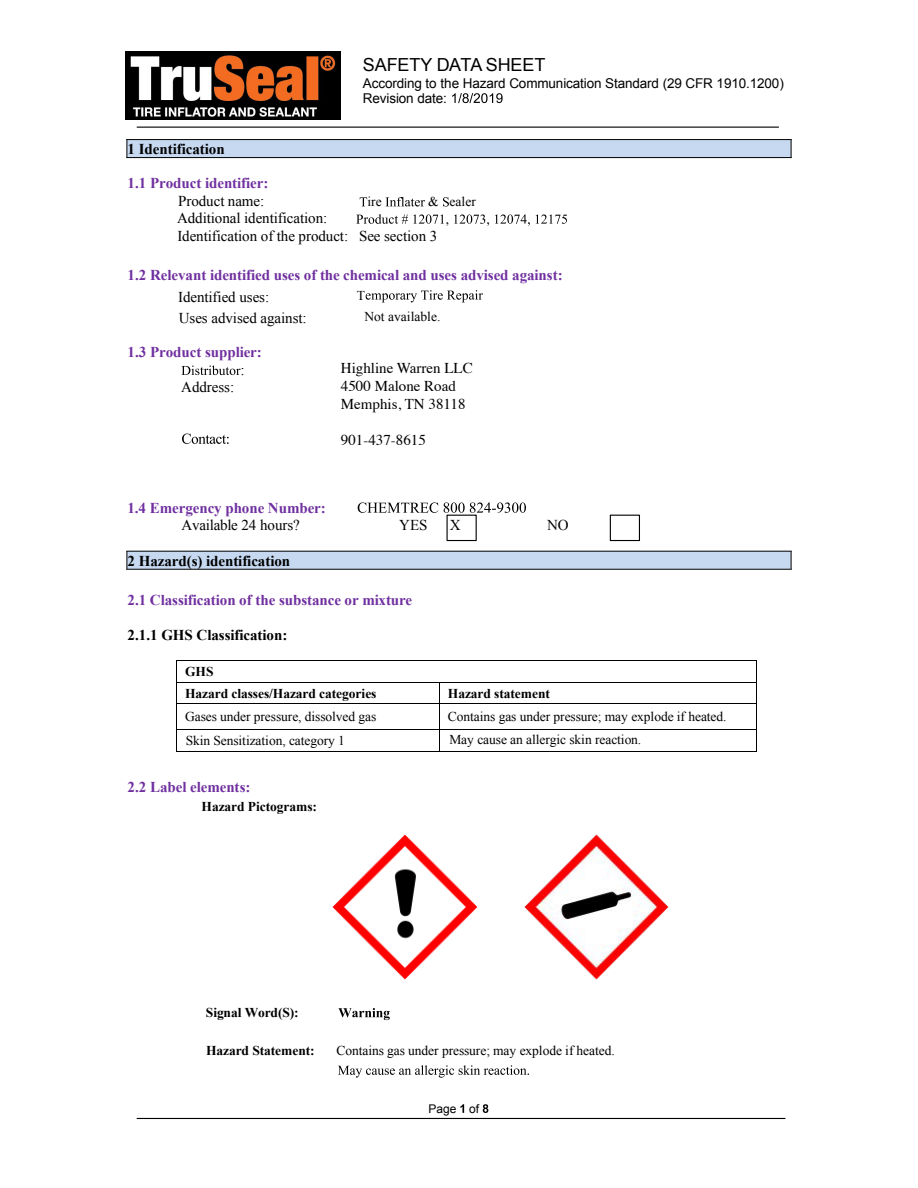
<style>
.page{position:relative;width:918px;height:1188px;background:#fff}
.page>*{position:absolute;margin:0;border:0;box-sizing:border-box;transform-origin:0 0}
.t1{font:18px "Arial";letter-spacing:-.005em;color:#000}
.t2{font:700 15px "Times New Roman";letter-spacing:-.005em;color:#7030a0}
.t3{font:15px/17.2px "Times New Roman";letter-spacing:-.005em;color:#000}
.t4{font:700 15px "Times New Roman";letter-spacing:-.005em;color:#000}
.t5{font:15px/18px "Times";color:#000}
.t6{font:13.5px/21.1px "Times New Roman";letter-spacing:-.005em;color:#000}
.t7{font:700 13.5px/21.6px "Times New Roman";letter-spacing:-.005em;color:#000}
.t8{font:13.5px/15px "Arial";letter-spacing:-.01em;color:#000}
.t9{font:12px "Arial";color:#000}
</style>
<div class="page">
<hr style="left:137px;top:127px;width:642px;height:1px;background:#000">
<svg style="left:452px;top:93px;width:51px;height:10px"></svg>
<div style="left:610px;top:515px;width:30px;height:26px;border:1px solid #000"></div>
<div style="left:127px;top:140px;width:8px;height:17px;background:#c6d9f1"></div>
<div style="left:783px;top:140px;width:8px;height:17px;background:#c6d9f1"></div>
<div style="left:135px;top:140px;width:648px;height:17px;background:#c6d9f1"></div>
<hr style="left:127px;top:139px;width:664px;height:1px;background:#000">
<svg style="left:126px;top:140px;width:1px;height:17px"></svg>
<hr style="left:127px;top:157px;width:664px;height:1px;background:#000">
<svg style="left:791px;top:140px;width:1px;height:17px"></svg>
<div style="left:127px;top:552px;width:8px;height:17px;background:#c6d9f1"></div>
<div style="left:783px;top:552px;width:8px;height:17px;background:#c6d9f1"></div>
<div style="left:135px;top:552px;width:648px;height:17px;background:#c6d9f1"></div>
<hr style="left:127px;top:551px;width:664px;height:1px;background:#000">
<svg style="left:126px;top:552px;width:1px;height:17px"></svg>
<hr style="left:127px;top:569px;width:664px;height:1px;background:#000">
<svg style="left:791px;top:552px;width:1px;height:17px"></svg>
<svg style="left:360px;top:197px;width:7px;height:9px"></svg>
<svg style="left:385px;top:197px;width:40px;height:10px"></svg>
<svg style="left:443px;top:197px;width:6px;height:10px"></svg>
<svg style="left:356px;top:214px;width:211px;height:12px"></svg>
<svg style="left:366px;top:290px;width:117px;height:12px"></svg>
<svg style="left:181px;top:366px;width:60px;height:9px"></svg>
<svg style="left:182px;top:434px;width:47px;height:10px"></svg>
<svg style="left:358px;top:502px;width:80px;height:11px"></svg>
<svg style="left:444px;top:502px;width:82px;height:11px"></svg>
<hr style="left:177px;top:660px;width:579px;height:1px;background:#000">
<hr style="left:177px;top:682px;width:262px;height:1px;background:#000">
<hr style="left:440px;top:682px;width:316px;height:1px;background:#000">
<hr style="left:177px;top:703px;width:262px;height:1px;background:#000">
<hr style="left:440px;top:703px;width:316px;height:1px;background:#000">
<hr style="left:177px;top:729px;width:262px;height:1px;background:#000">
<hr style="left:440px;top:729px;width:316px;height:1px;background:#000">
<svg style="left:176px;top:660px;width:1px;height:92px"></svg>
<hr style="left:177px;top:751px;width:262px;height:1px;background:#000">
<svg style="left:439px;top:682px;width:1px;height:70px"></svg>
<hr style="left:440px;top:751px;width:316px;height:1px;background:#000">
<svg style="left:756px;top:660px;width:1px;height:92px"></svg>
<hr style="left:137px;top:1118px;width:648px;height:1px;background:#000">
<svg style="left:460px;top:1104px;width:4px;height:9px"></svg>
<svg style="left:483px;top:1104px;width:5px;height:9px"></svg>
<img style="left:332px;top:834px;width:146px;height:146px">
<img style="left:524px;top:834px;width:145px;height:146px">
<svg style="left:338px;top:1008px;width:52px;height:12px"></svg>
<svg style="left:338px;top:1065px;width:191px;height:13px"></svg>
<img style="left:126px;top:52px;width:214px;height:67px">
<h1 class="t1" style="left:363px;top:53px;width:184px">SAFETY DATA SHEET</h1>
<p class="t8" style="left:363px;top:76px;width:422px">According to the Hazard Communication Standard (29 CFR 1910.1200)<br>Revision date:</p>
<p class="t4" style="left:128px;top:139px;width:99px">1 Identification</p>
<p class="t2" style="left:128px;top:173px;width:142px">1.1 Product identifier:</p>
<p class="t3" style="left:177px;top:192px;width:152px">Product name:<br>Additional identification:</p>
<p class="t6" style="left:368px;top:191px;width:16px">ire</p>
<p class="t6" style="left:428px;top:191px;width:49px">&amp; ealer</p>
<p class="t3" style="left:177px;top:227px;width:262px">Identification of the product: See section 3</p>
<p class="t2" style="left:128px;top:264px;width:437px">1.2 Relevant identified uses of the chemical and uses advised against:</p>
<p class="t3" style="left:178px;top:285px;width:130px;line-height:21.8px">Identified uses:<br>Uses advised against:</p>
<p class="t6" style="left:364px;top:284px;width:78px;text-indent:-8px">T<br>Not available.</p>
<p class="t2" style="left:127px;top:342px;width:136px">1.3 Product supplier:</p>
<p class="t3" style="left:240px;top:361px;width:6px">:</p>
<p class="t3" style="left:181px;top:378px;width:55px">Address:</p>
<p class="t5" style="left:341px;top:358px;width:133px">Highline Warren LLC<br>4500 Malone Road<br>Memphis, TN 38118</p>
<p class="t5" style="left:341px;top:430px;width:86px">901-437-8615</p>
<p class="t2" style="left:127px;top:497px;width:200px">1.4 Emergency phone Number:</p>
<p class="t3" style="left:182px;top:516px;width:120px">Available 24 hours?</p>
<p class="t3" style="left:399px;top:516px;width:30px">YES</p>
<p class="t3" style="left:450px;top:516px;width:12px">X</p>
<p class="t3" style="left:547px;top:516px;width:23px">NO</p>
<p class="t4" style="left:128px;top:550px;width:164px">2 Hazard(s) identification</p>
<p class="t2" style="left:128px;top:590px;width:286px">2.1 Classification of the substance or mixture</p>
<p class="t4" style="left:128px;top:624px;width:161px">2.1.1 GHS Classification:</p>
<p class="t7" style="left:185px;top:661px;width:193px">GHS<br>Hazard classes/Hazard categories</p>
<p class="t7" style="left:448px;top:682px;width:103px">Hazard statement</p>
<p class="t6" style="left:185px;top:705px;width:193px">Gases under pressure, dissolved gas</p>
<p class="t6" style="left:448px;top:705px;width:280px">Contains gas under pressure; may explode if heated.</p>
<p class="t6" style="left:186px;top:730px;width:161px">Skin Sensitization, category 1</p>
<p class="t6" style="left:449px;top:729px;width:193px">May cause an allergic skin reaction.</p>
<p class="t2" style="left:128px;top:776px;width:124px">2.2 Label elements:</p>
<p class="t7" style="left:202px;top:795px;width:117px">Hazard Pictograms:</p>
<p class="t7" style="left:206px;top:1002px;width:94px">Signal Word(S):</p>
<p class="t7" style="left:206px;top:1039px;width:110px">Hazard Statement:</p>
<p class="t6" style="left:337px;top:1040px;width:280px">Contains gas under pressure; may explode if heated.</p>
<p class="t9" style="left:428px;top:1101px;width:52px">Page of</p>
</div>
